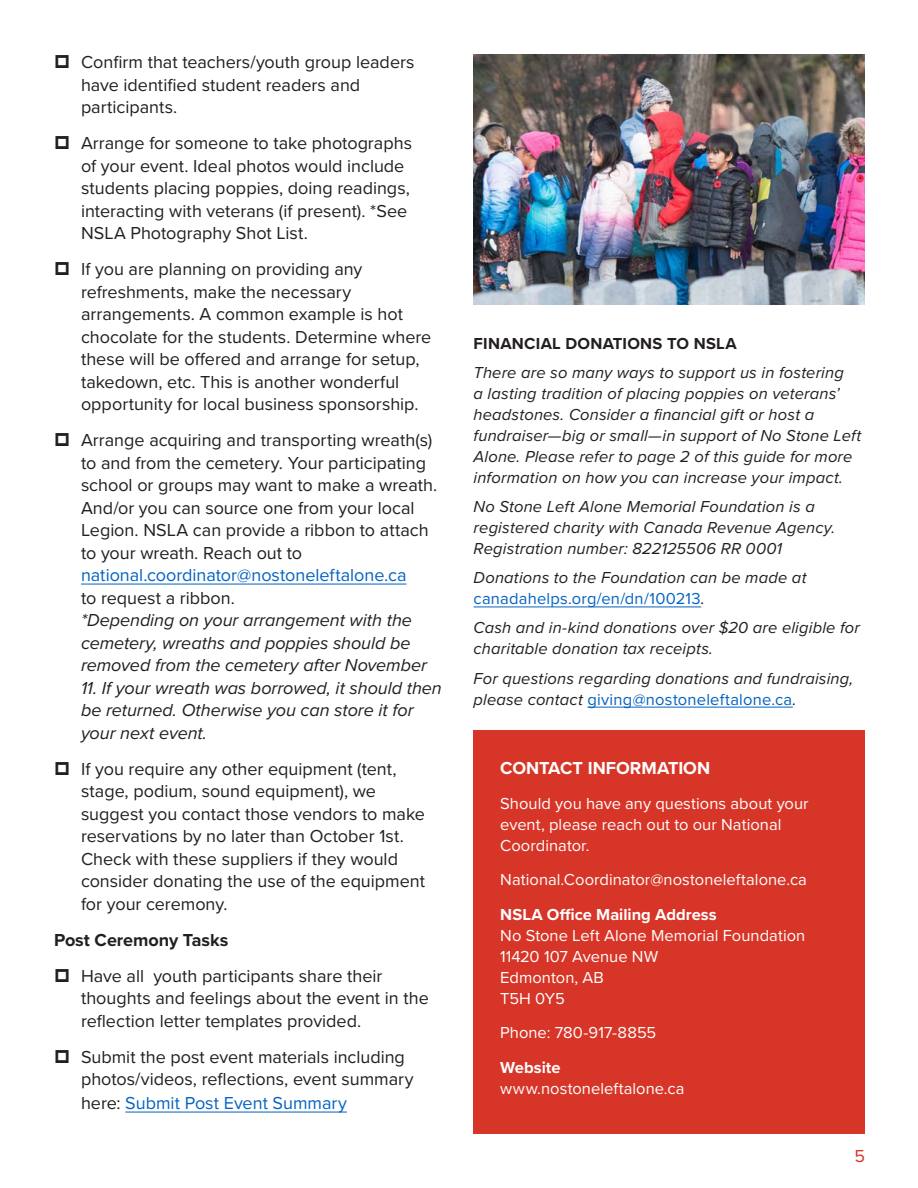
<style>
.page{position:relative;width:918px;height:1188px;background:#fff}
.page>*{position:absolute;margin:0;border:0;box-sizing:border-box;transform-origin:0 0}
.t1{font:18px/22.5px "Proxima Nova";color:#231f20}
.t2{font:italic 18px/22.5px "Proxima Nova";letter-spacing:-.005em;color:#231f20}
.NSLA_Section_Title{font:700 18px "Proxima Nova";letter-spacing:.005em;color:#fff}
.Subtitle{font:700 18px "Proxima Nova";letter-spacing:-.005em;color:#231f20}
.t3{font:18px "Proxima Nova";color:#d73527}
.NSLA_TOC_SUB_Body_Text{font:italic 16.5px/21px "Proxima Nova";letter-spacing:.01em;color:#231f20}
.NSLA_Basic_Paragraph{font:16.5px/21px "Proxima Nova";letter-spacing:.005em;color:#fff}
.NSLA_TOC_SUB_Body_Text-2{font:700 16.5px "Proxima Nova";letter-spacing:.015em;color:#231f20}
.s1{color:#0563c1}
.s2{font-style:italic}
.s3{font-style:normal;color:#0563c1}
.s4{font-weight:700}
</style>
<div class="page">
<hr style="left:81px;top:584px;width:325px;height:1px;background:#0563c1">
<hr style="left:125px;top:1112px;width:222px;height:1px;background:#0563c1">
<img style="left:474px;top:54px;width:391px;height:251px">
<hr style="left:474px;top:606px;width:227px;height:1px;background:#0563c1">
<hr style="left:587px;top:707px;width:206px;height:1px;background:#0563c1">
<div style="left:473px;top:731px;width:392px;height:403px;background:#d73527"></div>
<p class="t1" style="left:81px;top:50px;width:335px">Confirm that teachers/youth group leaders have identified student readers and participants.</p>
<p class="t1" style="left:81px;top:131px;width:333px">Arrange for someone to take photographs of your event. Ideal photos would include students placing poppies, doing readings, interacting with veterans (if present). *See NSLA Photography Shot List.</p>
<p class="t1" style="left:81px;top:257px;width:352px">If you are planning on providing any refreshments, make the necessary arrangements. A common example is hot chocolate for the students. Determine where these will be offered and arrange for setup, takedown, etc. This is another wonderful opportunity for local business sponsorship.</p>
<p class="t1" style="left:81px;top:428px;width:358px">Arrange acquiring and transporting wreath(s) to and from the cemetery. Your participating school or groups may want to make a wreath.<br>And/or you can source one from your local Legion. NSLA can provide a ribbon to attach to your wreath. Reach out to <span class="s1">national.coordinator@nostoneleftalone.ca<br></span>to request a ribbon.<br><span class="s2">*Depending on your arrangement with the cemetery, wreaths and poppies should be removed from the cemetery after November</span></p>
<p class="t2" style="left:81px;top:676px;width:362px">11. If your wreath was borrowed, it should then be returned. Otherwise you can store it for your next event.</p>
<p class="t1" style="left:81px;top:757px;width:346px">If you require any other equipment (tent, stage, podium, sound equipment), we suggest you contact those vendors to make reservations by no later than October 1st.<br>Check with these suppliers if they would consider donating the use of the equipment for your ceremony.</p>
<p class="Subtitle" style="left:54px;top:926px;width:176px">Post Ceremony Tasks</p>
<p class="t1" style="left:81px;top:964px;width:349px">Have all youth participants share their thoughts and feelings about the event in the reflection letter templates provided.</p>
<p class="t1" style="left:81px;top:1044px;width:334px;line-height:23.2px">Submit the post event materials including photos/videos, reflections, event summary here: <span class="s1">Submit Post Event Summary</span></p>
<p class="NSLA_TOC_SUB_Body_Text-2" style="left:474px;top:331px;width:265px">FINANCIAL DONATIONS TO NSLA</p>
<p class="NSLA_TOC_SUB_Body_Text" style="left:474px;top:361px;width:389px">There are so many ways to support us in fostering<br>a lasting tradition of placing poppies on veterans’ headstones. Consider a financial gift or host a fundraiser—big or small—in support of No Stone Left Alone. Please refer to page 2 of this guide for more information on how you can increase your impact.</p>
<p class="NSLA_TOC_SUB_Body_Text" style="left:474px;top:496px;width:363px">No Stone Left Alone Memorial Foundation is a registered charity with Canada Revenue Agency.<br>Registration number: 822125506 RR 0001</p>
<p class="NSLA_TOC_SUB_Body_Text" style="left:474px;top:567px;width:334px">Donations to the Foundation can be made at <span class="s3">canadahelps.org/en/dn/100213</span>.</p>
<p class="NSLA_TOC_SUB_Body_Text" style="left:474px;top:617px;width:388px">Cash and in-kind donations over $20 are eligible for charitable donation tax receipts.</p>
<p class="NSLA_TOC_SUB_Body_Text" style="left:474px;top:667px;width:381px">For questions regarding donations and fundraising, please contact <span class="s3">giving@nostoneleftalone.ca</span>.</p>
<p class="NSLA_Section_Title" style="left:500px;top:755px;width:212px">CONTACT INFORMATION</p>
<p class="NSLA_Basic_Paragraph" style="left:500px;top:792px;width:310px">Should you have any questions about your event, please reach out to our National<br>Coordinator.</p>
<p class="NSLA_Basic_Paragraph" style="left:500px;top:868px;width:308px">National.Coordinator@nostoneleftalone.ca</p>
<p class="NSLA_Basic_Paragraph" style="left:500px;top:903px;width:307px"><span class="s4">NSLA Office Mailing Address<br></span>No Stone Left Alone Memorial Foundation<br>11420 107 Avenue NW<br>Edmonton, AB<br>T5H 0Y5</p>
<p class="NSLA_Basic_Paragraph" style="left:500px;top:1022px;width:158px">Phone: 780-917-8855</p>
<p class="NSLA_Basic_Paragraph" style="left:500px;top:1056px;width:186px"><span class="s4">Website </span>www.nostoneleftalone.ca</p>
<p class="t3" style="left:854px;top:1143px;width:12px">5</p>
</div>
